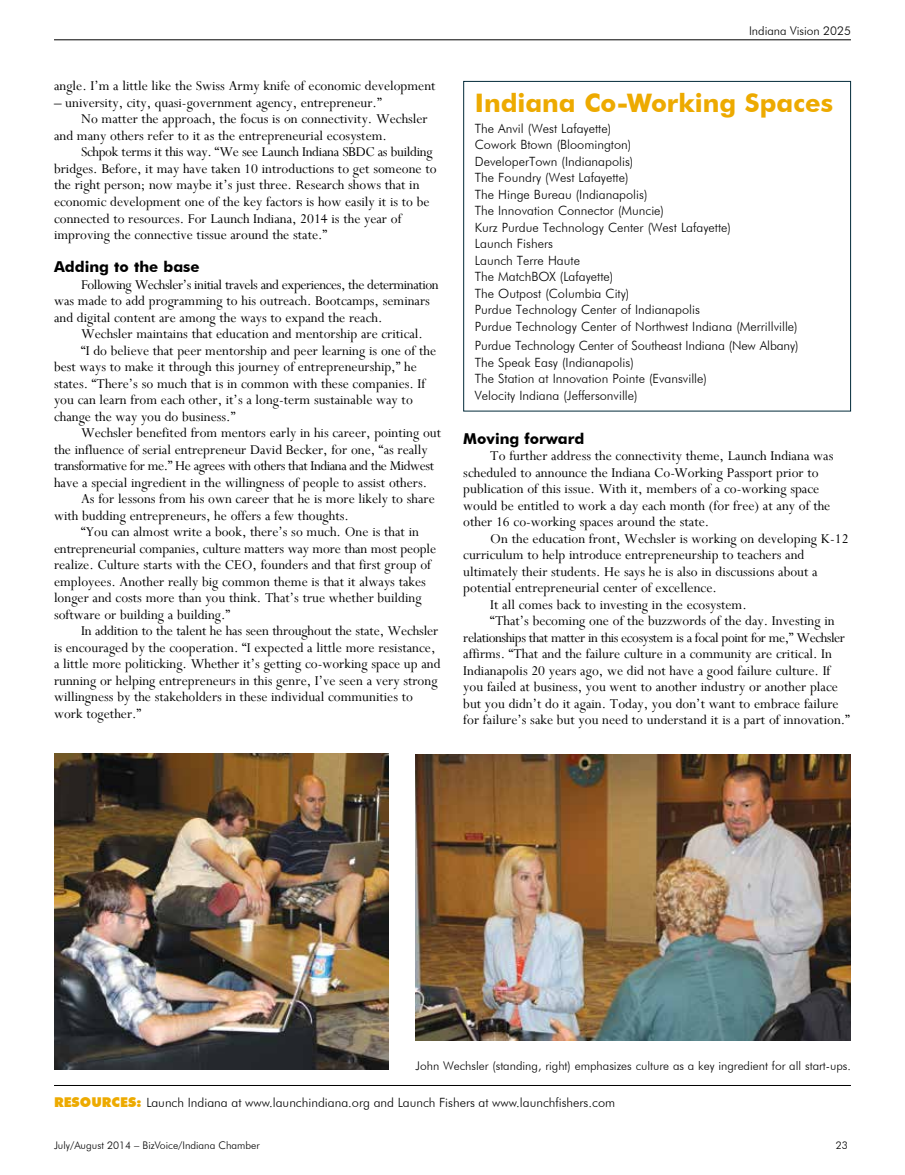
<style>
.page{position:relative;width:905px;height:1175px;background:#fff}
.page>*{position:absolute;margin:0;border:0;box-sizing:border-box;transform-origin:0 0}
.t1{font:700 25.5px "Futura BT";color:#edaa00}
.t2{font:15px/16.5px "Perpetua";color:#000}
.t3{font:15px "Perpetua";letter-spacing:-.03em;color:#000}
.t4{font:15px "Perpetua";letter-spacing:-.02em;color:#000}
.t5{font:700 15px "Futura BT";color:#000}
.t6{font:300 12.75px/16.5px "Futura BT";color:#000}
.t7{font:300 12px "Futura BT";color:#000}
.t8{font:300 10.5px "Futura BT";color:#000}
.s1{font-weight:900;font-size:13.5px;color:#edaa00}
</style>
<div class="page">
<hr style="left:54px;top:39px;width:796px;height:1px;background:#000">
<hr style="left:54px;top:1085px;width:796px;height:1px;background:#000">
<div style="left:463px;top:81px;width:387px;height:330px;border:1px solid #022a3a"></div>
<img style="left:54px;top:753px;width:334px;height:316px">
<img style="left:415px;top:755px;width:435px;height:285px">
<p class="t2" style="left:54px;top:78px;width:383px">angle. I’m a little like the Swiss Army knife of economic development</p>
<p class="t2" style="left:54px;top:94px;width:329px">– university, city, quasi-government agency, entrepreneur.”</p>
<p class="t2" style="left:81px;top:111px;width:348px">No matter the approach, the focus is on connectivity. Wechsler</p>
<p class="t2" style="left:54px;top:127px;width:334px">and many others refer to it as the entrepreneurial ecosystem.</p>
<p class="t4" style="left:81px;top:143px;width:353px">Schpok terms it this way. “We see Launch Indiana SBDC as building</p>
<p class="t2" style="left:54px;top:160px;width:384px">bridges. Before, it may have taken 10 introductions to get someone to</p>
<p class="t2" style="left:54px;top:177px;width:367px">the right person; now maybe it’s just three. Research shows that in</p>
<p class="t2" style="left:54px;top:193px;width:377px">economic development one of the key factors is how easily it is to be</p>
<p class="t2" style="left:54px;top:210px;width:349px">connected to resources. For Launch Indiana, 2014 is the year of</p>
<p class="t2" style="left:54px;top:226px;width:275px">improving the connective tissue around the state.”</p>
<p class="t5" style="left:54px;top:257px;width:147px">Adding to the base</p>
<p class="t2" style="left:54px;top:276px;width:386px;text-indent:27px">Following Wechsler’s initial travels and experiences, the determination was made to add programming to his outreach. Bootcamps, seminars and digital content are among the ways to expand the reach.</p>
<p class="t2" style="left:81px;top:325px;width:343px">Wechsler maintains that education and mentorship are critical.</p>
<p class="t2" style="left:81px;top:342px;width:356px">“I do believe that peer mentorship and peer learning is one of the</p>
<p class="t2" style="left:54px;top:358px;width:364px">best ways to make it through this journey of entrepreneurship,” he</p>
<p class="t2" style="left:54px;top:375px;width:373px">states. “There’s so much that is in common with these companies. If</p>
<p class="t2" style="left:54px;top:391px;width:360px">you can learn from each other, it’s a long-term sustainable way to</p>
<p class="t2" style="left:54px;top:408px;width:183px">change the way you do business.”</p>
<p class="t2" style="left:81px;top:424px;width:362px">Wechsler benefited from mentors early in his career, pointing out</p>
<p class="t2" style="left:54px;top:441px;width:375px">the influence of serial entrepreneur David Becker, for one, “as really</p>
<p class="t3" style="left:54px;top:456px;width:381px">transformative for me.” He agrees with others that Indiana and the Midwest</p>
<p class="t2" style="left:54px;top:474px;width:374px">have a special ingredient in the willingness of people to assist others.</p>
<p class="t2" style="left:81px;top:490px;width:355px">As for lessons from his own career that he is more likely to share</p>
<p class="t2" style="left:54px;top:507px;width:296px">with budding entrepreneurs, he offers a few thoughts.</p>
<p class="t2" style="left:81px;top:523px;width:339px">“You can almost write a book, there’s so much. One is that in</p>
<p class="t2" style="left:54px;top:540px;width:383px">entrepreneurial companies, culture matters way more than most people</p>
<p class="t2" style="left:54px;top:556px;width:378px">realize. Culture starts with the CEO, founders and that first group of</p>
<p class="t2" style="left:54px;top:573px;width:373px">employees. Another really big common theme is that it always takes</p>
<p class="t2" style="left:54px;top:589px;width:369px">longer and costs more than you think. That’s true whether building</p>
<p class="t2" style="left:54px;top:606px;width:178px">software or building a building.”</p>
<p class="t2" style="left:81px;top:622px;width:359px">In addition to the talent he has seen throughout the state, Wechsler</p>
<p class="t2" style="left:54px;top:639px;width:383px">is encouraged by the cooperation. “I expected a little more resistance,</p>
<p class="t2" style="left:54px;top:655px;width:388px">a little more politicking. Whether it’s getting co-working space up and</p>
<p class="t2" style="left:54px;top:672px;width:385px">running or helping entrepreneurs in this genre, I’ve seen a very strong</p>
<p class="t2" style="left:54px;top:688px;width:360px">willingness by the stakeholders in these individual communities to</p>
<p class="t2" style="left:54px;top:705px;width:89px">work together.”</p>
<p class="t7" style="left:749px;top:24px;width:103px">Indiana Vision 2025</p>
<h1 class="t1" style="left:475px;top:87px;width:360px">Indiana Co-Working Spaces</h1>
<p class="t6" style="left:475px;top:120px;width:324px">The Anvil (West Lafayette)<br>Cowork Btown (Bloomington)<br>DeveloperTown (Indianapolis)<br>The Foundry (West Lafayette)<br>The Hinge Bureau (Indianapolis)<br>The Innovation Connector (Muncie)<br>Kurz Purdue Technology Center (West Lafayette)<br>Launch Fishers<br>Launch Terre Haute<br>The MatchBOX (Lafayette)<br>The Outpost (Columbia City)<br>Purdue Technology Center of Indianapolis<br>Purdue Technology Center of Northwest Indiana (Merrillville)</p>
<p class="t6" style="left:475px;top:337px;width:325px">Purdue Technology Center of Southeast Indiana (New Albany)<br>The Speak Easy (Indianapolis)<br>The Station at Innovation Pointe (Evansville)<br>Velocity Indiana (Jeffersonville)</p>
<p class="t5" style="left:463px;top:429px;width:123px">Moving forward</p>
<p class="t2" style="left:463px;top:447px;width:371px;text-indent:27px">To further address the connectivity theme, Launch Indiana was scheduled to announce the Indiana Co-Working Passport prior to publication of this issue. With it, members of a co-working space would be entitled to work a day each month (for free) at any of the other 16 co-working spaces around the state.</p>
<p class="t2" style="left:490px;top:530px;width:360px">On the education front, Wechsler is working on developing K-12</p>
<p class="t2" style="left:463px;top:546px;width:342px">curriculum to help introduce entrepreneurship to teachers and</p>
<p class="t2" style="left:463px;top:563px;width:356px">ultimately their students. He says he is also in discussions about a</p>
<p class="t2" style="left:463px;top:579px;width:255px">potential entrepreneurial center of excellence.</p>
<p class="t2" style="left:490px;top:596px;width:258px">It all comes back to investing in the ecosystem.</p>
<p class="t2" style="left:490px;top:612px;width:346px">“That’s becoming one of the buzzwords of the day. Investing in</p>
<p class="t3" style="left:463px;top:628px;width:383px">relationships that matter in this ecosystem is a focal point for me,” Wechsler</p>
<p class="t2" style="left:463px;top:645px;width:370px">affirms. “That and the failure culture in a community are critical. In</p>
<p class="t2" style="left:463px;top:662px;width:368px">Indianapolis 20 years ago, we did not have a good failure culture. If</p>
<p class="t2" style="left:463px;top:678px;width:376px">you failed at business, you went to another industry or another place</p>
<p class="t2" style="left:463px;top:695px;width:377px">but you didn’t do it again. Today, you don’t want to embrace failure</p>
<p class="t2" style="left:463px;top:711px;width:388px">for failure’s sake but you need to understand it is a part of innovation.”</p>
<p class="t7" style="left:415px;top:1058px;width:437px">John Wechsler (standing, right) emphasizes culture as a key ingredient for all start-ups.</p>
<p class="t6" style="left:54px;top:1094px;width:562px"><span class="s1">RESOURCES:</span> Launch Indiana at www.launchindiana.org and Launch Fishers at www.launchfishers.com</p>
<p class="t8" style="left:54px;top:1139px;width:207px">July/August 2014 – BizVoice/Indiana Chamber</p>
<p class="t8" style="left:835px;top:1139px;width:14px">23</p>
</div>
